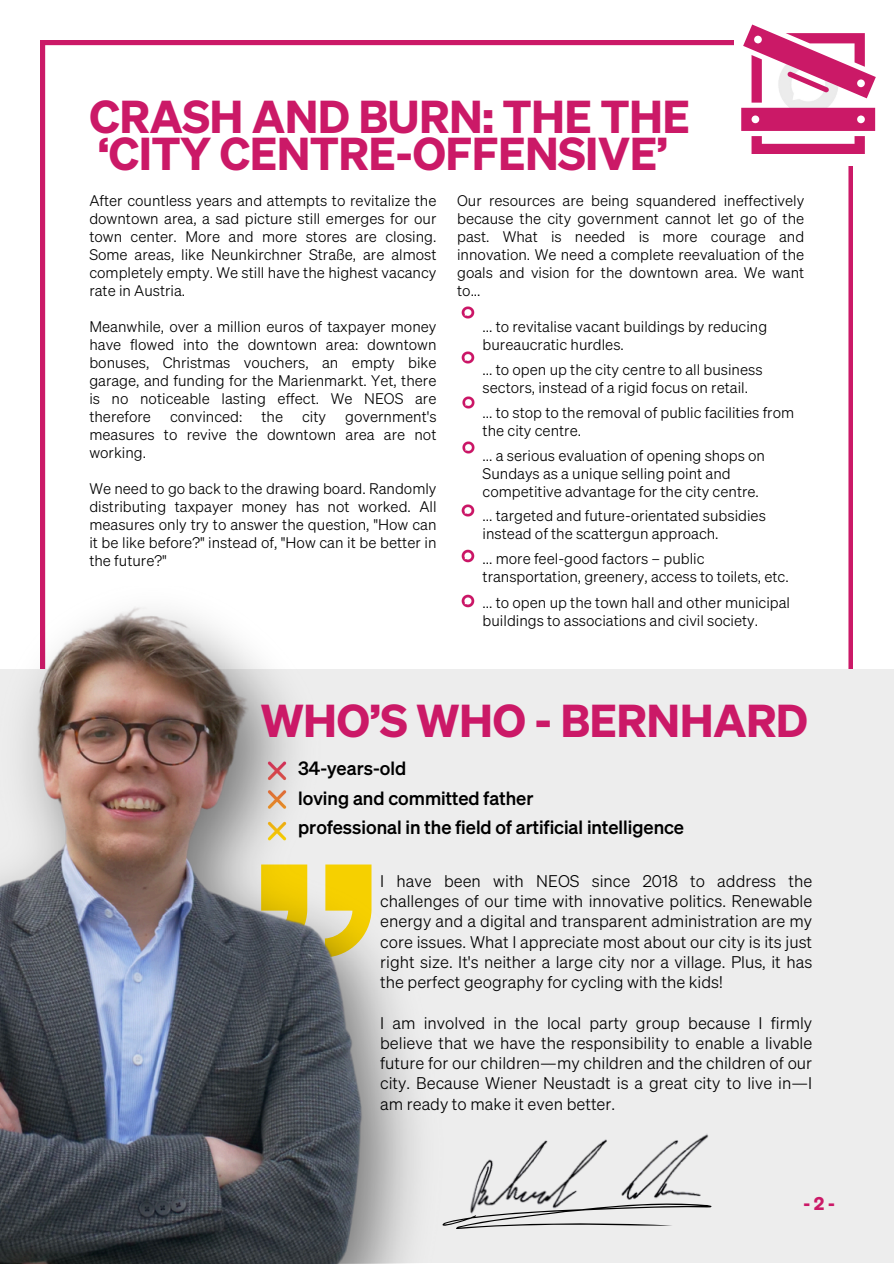
<style>
.page{position:relative;width:894px;height:1264px;background:#fff}
.page>*{position:absolute;margin:0;border:0;box-sizing:border-box;transform-origin:0 0}
.t1{font:45px/37.2px "Sohne Dreiviertelfett";color:#cb1967}
.t2{font:500 18.75px/29.2px "Soehne";color:#000}
.t3{font:18px "Sohne Dreiviertelfett";color:#cb1967}
.t4{font:300 16.5px/20.2px "Soehne";color:#000;text-align:justify}
.t5{font:300 15px/18px "Soehne";color:#000}
</style>
<div class="page">
<svg style="left:41px;top:41px;width:811px;height:628px"></svg>
<div style="left:0;top:669px;width:893px;height:594px;background:#ededed"></div>
<img style="left:0;top:586px;width:462px;height:677px">
<img style="left:222px;top:746px;width:109px;height:109px">
<div style="left:447px;top:298px;width:32px;height:339px;background:#fff"></div>
<img style="left:461px;top:351px;width:14px;height:13px">
<img style="left:461px;top:306px;width:14px;height:13px">
<img style="left:462px;top:396px;width:13px;height:13px">
<img style="left:462px;top:441px;width:13px;height:13px">
<img style="left:461px;top:504px;width:14px;height:13px">
<img style="left:461px;top:549px;width:14px;height:14px">
<img style="left:461px;top:594px;width:14px;height:14px">
<img style="left:472px;top:1134px;width:237px;height:62px">
<svg style="left:441px;top:1196px;width:271px;height:39px"></svg>
<div style="left:733px;top:24px;width:141px;height:142px;background:#fff"></div>
<svg style="left:741px;top:25px;width:134px;height:129px"></svg>
<p class="t1" style="left:89px;top:96px;width:601px">CRASH AND BURN: THE THE ‘CITY CENTRE-OFFENSIVE’</p>
<p class="t5" style="left:89px;top:193px;width:348px;text-align:justify">After countless years and attempts to revitalize the downtown area, a sad picture sti ll emerges for our town center. More and more stores are closi ng.<br>Some areas, li ke Neunki rchner Straße, are almost completely empty. We sti ll have the highest vacancy rate i n Austria.</p>
<h1 class="t5" style="left:89px;top:319px;width:348px;text-align:justify">Meanwhi le, over a mi llion euros of taxpayer money have flowed i nto the downtown area: downtown bonuses, Christmas vouchers, an empty bi ke garage, and fundi ng for the Marienmarkt. Yet, there is no noticeable lasti ng effect. We NEOS are therefore</h1>
<h1 class="t5" style="left:89px;top:409px;width:348px;text-align:justify;text-indent:256px">government's measures to revive the downtown area are not worki ng.</h1>
<h2 class="t5" style="left:89px;top:481px;width:348px;text-align:justify">We need to go back to the drawi ng board. Randomly distri buti ng taxpayer money has not worked. All measures only try to answer the question, "How can it be li ke before?" i nstead of, "How can it be better i n the future?"</h2>
<h1 class="t5" style="left:170px;top:409px;width:74px">convi nced:</h1>
<h1 class="t5" style="left:261px;top:409px;width:23px">the</h1>
<h1 class="t5" style="left:302px;top:409px;width:25px">city</h1>
<h1 class="t5" style="left:457px;top:193px;width:348px;text-align:justify">Our resources are bei ng squandered i neffectively because the city government cannot let go of the past. What is needed is more courage and i nnovation. We need a complete reevaluation of the goals and vision for the downtown area. We want to...</h1>
<p class="t5" style="left:482px;top:319px;width:286px">... to revitalise vacant bui ldi ngs by reduci ng bureaucratic hurdles.</p>
<p class="t5" style="left:482px;top:362px;width:281px">... to open up the city centre to all busi ness sectors, i nstead of a rigid focus on retai l.</p>
<p class="t5" style="left:482px;top:404px;width:313px">... to stop to the removal of public faci lities from the city centre.</p>
<p class="t5" style="left:482px;top:447px;width:284px">... a serious evaluation of openi ng shops on<br>Sundays as a unique selli ng poi nt and competitive advantage for the city centre.</p>
<p class="t5" style="left:482px;top:508px;width:285px">... targeted and future-orientated subsidies i nstead of the scattergun approach.</p>
<p class="t5" style="left:482px;top:551px;width:307px">... more feel-good factors – public transportation, greenery, access to toi lets, etc.</p>
<p class="t5" style="left:482px;top:594px;width:309px">... to open up the town hall and other munici pal bui ldi ngs to associations and civi l society.</p>
<p class="t1" style="left:260px;top:700px;width:548px">WHO’S WHO - BERNHARD</p>
<p class="t2" style="left:298px;top:755px;width:387px">34-years-old<br>loving and committed father<br>professional in the field of artificial intelligence</p>
<p class="t4" style="left:380px;top:872px;width:433px">I have been with NEOS si nce 2018 to address the challenges of our ti me with i nnovative politics. Renewable energy and a digital and transparent admi nistration are my core issues. What I appreciate most about our city is its just right size. It's neither a large city nor a vi llage. Plus, it has the perfect geography for cycli ng with the kids!</p>
<p class="t4" style="left:380px;top:1013px;width:433px">I am i nvolved i n the local party group because I fi rmly believe that we have the responsi bi lity to enable a livable future for our chi ldren—my chi ldren and the chi ldren of our city. Because Wiener Neustadt is a great city to live i n—I am ready to make it even better.</p>
<p class="t3" style="left:803px;top:1190px;width:33px">-2-</p>
</div>
